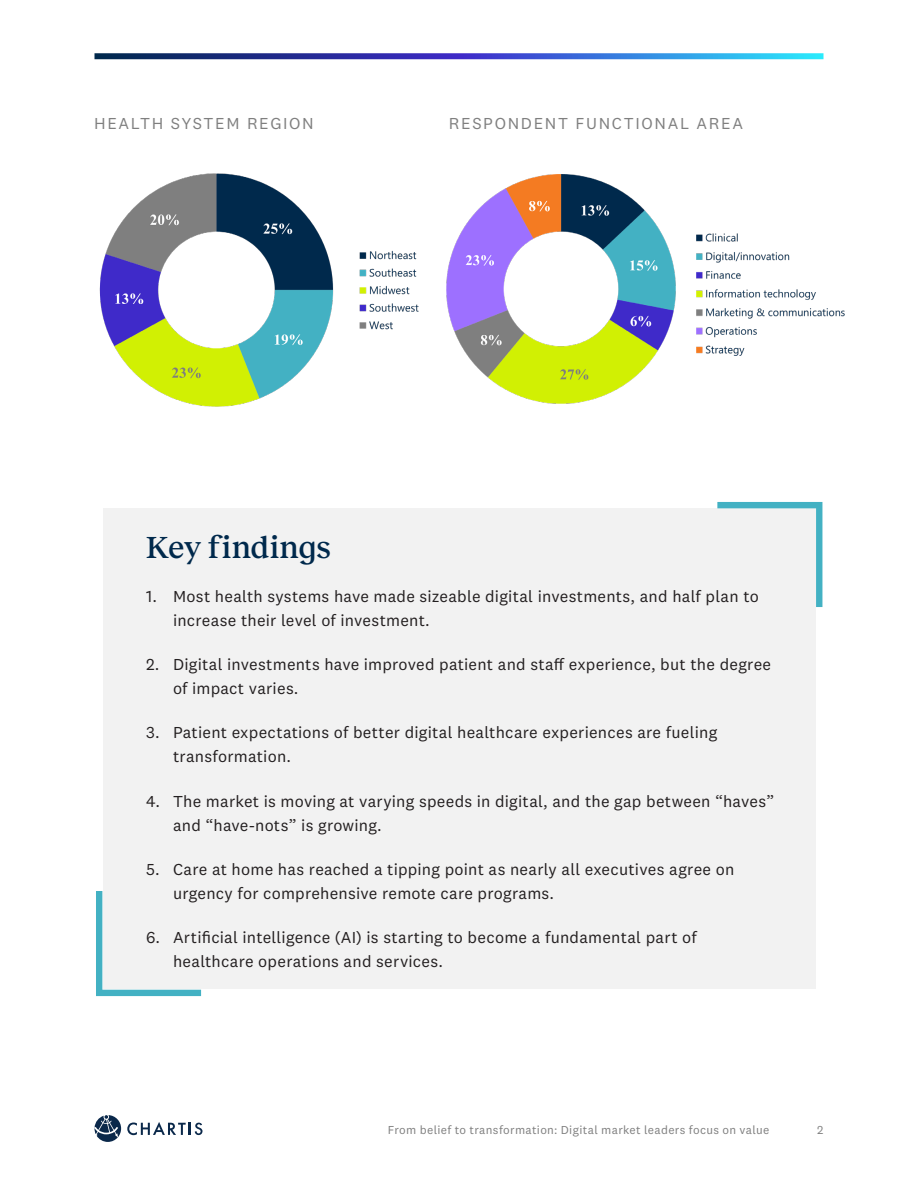
<style>
.page{position:relative;width:918px;height:1188px;background:#fff}
.page>*{position:absolute;margin:0;border:0;box-sizing:border-box;transform-origin:0 0}
.Chartis_-_Heading_1{font:500 31.5px "Reckless";letter-spacing:.005em;color:#00294c}
.t1{font:16.5px/24px "National 2";letter-spacing:.015em;color:#231f20}
.Chartis_-_Figure_Title{font:16.5px "National 2";letter-spacing:.1em;color:#7f7f7f}
.t2{font:12px "National 2";letter-spacing:.03em;color:#7f7f7f}
</style>
<div class="page">
<svg style="left:95px;top:1115px;width:26px;height:27px"></svg>
<svg style="left:127px;top:1122px;width:75px;height:13px"></svg>
<svg style="left:94px;top:53px;width:730px;height:6px;background:#3260b9"></svg>
<div style="left:103px;top:508px;width:712px;height:481px;background:#f2f2f2"></div>
<svg style="left:717px;top:502px;width:105px;height:105px"></svg>
<svg style="left:96px;top:891px;width:105px;height:105px"></svg>
<img style="left:99px;top:173px;width:320px;height:234px">
<img style="left:446px;top:174px;width:399px;height:230px">
<p class="Chartis_-_Figure_Title" style="left:94px;top:113px;width:221px">HEALTH SYSTEM REGION</p>
<p class="Chartis_-_Figure_Title" style="left:449px;top:113px;width:296px">RESPONDENT FUNCTIONAL AREA</p>
<p class="Chartis_-_Heading_1" style="left:146px;top:524px;width:186px">Key findings</p>
<p class="t1" style="left:173px;top:584px;width:587px;text-indent:-27px">1. Most health systems have made sizeable digital investments, and half plan to increase their level of investment.</p>
<p class="t1" style="left:173px;top:652px;width:600px;text-indent:-27px">2. Digital investments have improved patient and staff experience, but the degree of impact varies.</p>
<p class="t1" style="left:173px;top:721px;width:546px;text-indent:-27px">3. Patient expectations of better digital healthcare experiences are fueling transformation.</p>
<p class="t1" style="left:173px;top:789px;width:603px;text-indent:-27px">4. The market is moving at varying speeds in digital, and the gap between “haves” and “have-nots” is growing.</p>
<p class="t1" style="left:173px;top:857px;width:563px;text-indent:-27px">5. Care at home has reached a tipping point as nearly all executives agree on urgency for comprehensive remote care programs.</p>
<p class="t1" style="left:173px;top:925px;width:525px;text-indent:-27px">6. Artificial intelligence (AI) is starting to become a fundamental part of healthcare operations and services.</p>
<p class="t2" style="left:388px;top:1123px;width:383px">From belief to transformation: Digital market leaders focus on value</p>
<p class="t2" style="left:817px;top:1123px;width:8px">2</p>
</div>
